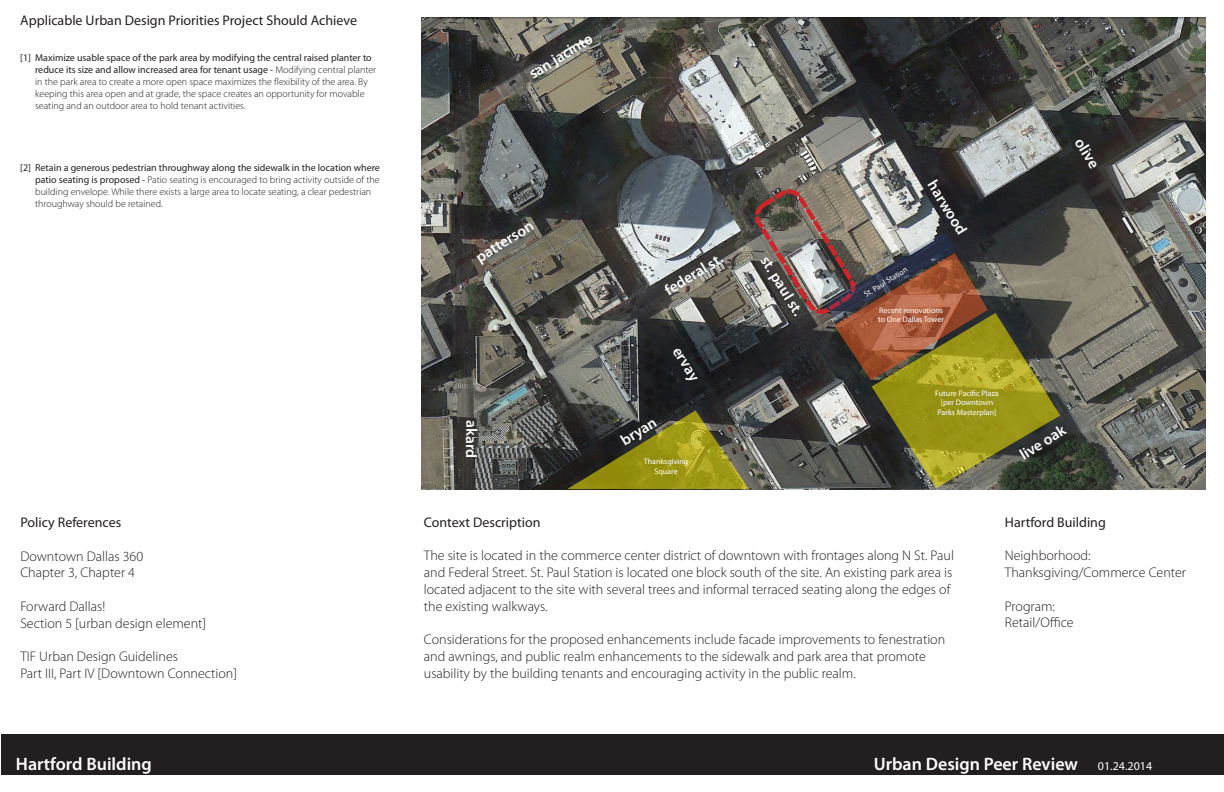
<style>
.page{position:relative;width:1224px;height:792px;background:#fff}
.page>*{position:absolute;margin:0;border:0;box-sizing:border-box;transform-origin:0 0}
.t1{font:600 18px "Myriad Pro";color:#fff}
.t2{font:600 15.4px "Myriad Pro";color:#fff}
.t3{font:300 14px/16.8px "Myriad Pro";color:#231f20}
.t4{font:14px "Myriad Pro";color:#231f20}
.t5{font:12px "Myriad Pro";color:#fff}
.t6{font:300 10px/12px "Myriad Pro";color:#231f20}
.t7{font:8px/9.6px "Myriad Pro";color:#fff;text-align:center}
.s1{font-weight:400}
</style>
<div class="page">
<img style="left:422px;top:17px;width:784px;height:472px">
<div style="left:1px;top:734px;width:1223px;height:40px;background:#231f20"></div>
<img style="left:567px;top:182px;width:493px;height:307px">
<p class="t4" style="left:20px;top:12px;width:338px">Applicable Urban Design Priorities Project Should Achieve</p>
<p class="t6" style="left:35px;top:52px;width:343px;text-indent:-15px"><span class="s1">[1] Maximize usable space of the park area by modifying the central raised planter to reduce its size and allow increased area for tenant usage -</span> Modifying central planter in the park area to create a more open space maximizes the flexibility of the area. By keeping this area open and at grade, the space creates an opportunity for movable seating and an outdoor area to hold tenant activities.</p>
<p class="t6" style="left:35px;top:162px;width:346px;text-indent:-15px"><span class="s1">[2] Retain a generous pedestrian throughway along the sidewalk in the location where patio seating is proposed -</span> Patio seating is encouraged to bring activity outside of the building envelope. While there exists a large area to locate seating, a clear pedestrian throughway should be retained.</p>
<p class="t2" style="left:525px;top:67px;width:73px;rotate:-32deg">san jacinto</p>
<p class="t2" style="left:472px;top:250px;width:66px;rotate:-32deg">patterson</p>
<p class="t2" style="left:481px;top:420px;width:40px;rotate:90deg">akard</p>
<p class="t2" style="left:661px;top:283px;width:67px;rotate:-32deg">federal st.</p>
<p class="t2" style="left:617px;top:433px;width:41px;rotate:-32deg">bryan</p>
<p class="t2" style="left:685px;top:343px;width:38px;rotate:58deg">ervay</p>
<p class="t7" style="left:644px;top:456px;width:46px">Thanksgiving<br>Square</p>
<p class="t2" style="left:773px;top:252px;width:68px;rotate:58deg">st. paul st.</p>
<p class="t7" style="left:862px;top:291px;width:51px;rotate:-32deg">St. Paul Station</p>
<p class="t2" style="left:940px;top:177px;width:62px;rotate:58deg">harwood</p>
<p class="t7" style="left:878px;top:305px;width:67px;text-align:left">Recent renovations to One Dallas Tower</p>
<p class="t2" style="left:1087px;top:134px;width:34px;rotate:58deg">olive</p>
<p class="t7" style="left:935px;top:388px;width:65px">Future Pacific Plaza</p>
<p class="t7" style="left:938px;top:398px;width:60px">[per Downtown<br>Parks Masterplan]</p>
<p class="t2" style="left:1016px;top:447px;width:53px;rotate:-32deg">live oak</p>
<p class="t4" style="left:20px;top:513px;width:102px">Policy References</p>
<p class="t4" style="left:424px;top:513px;width:118px">Context Description</p>
<p class="t3" style="left:424px;top:547px;width:532px">The site is located in the commerce center district of downtown with frontages along N St. Paul and Federal Street. St. Paul Station is located one block south of the site. An existing park area is located adjacent to the site with several trees and informal terraced seating along the edges of the existing walkways.</p>
<p class="t3" style="left:424px;top:631px;width:523px">Considerations for the proposed enhancements include facade improvements to fenestration and awnings, and public realm enhancements to the sidewalk and park area that promote usability by the building tenants and encouraging activity in the public realm.</p>
<p class="t3" style="left:20px;top:548px;width:124px">Downtown Dallas 360</p>
<p class="t3" style="left:20px;top:564px;width:116px">Chapter 3, Chapter 4</p>
<p class="t3" style="left:20px;top:598px;width:86px">Forward Dallas!</p>
<p class="t3" style="left:20px;top:615px;width:187px">Section 5 [urban design element]</p>
<p class="t3" style="left:20px;top:648px;width:159px">TIF Urban Design Guidelines</p>
<p class="t3" style="left:20px;top:665px;width:218px">Part III, Part IV [Downtown Connection]</p>
<p class="t4" style="left:1005px;top:513px;width:102px">Hartford Building</p>
<p class="t3" style="left:1005px;top:547px;width:87px">Neighborhood:</p>
<p class="t3" style="left:1005px;top:564px;width:183px">Thanksgiving/Commerce Center</p>
<p class="t3" style="left:1005px;top:598px;width:52px">Program:</p>
<p class="t3" style="left:1005px;top:614px;width:70px">Retail/Office</p>
<p class="t1" style="left:16px;top:753px;width:138px">Hartford Building</p>
<p class="t1" style="left:874px;top:753px;width:206px">Urban Design Peer Review</p>
<p class="t5" style="left:1098px;top:759px;width:56px">01.24.2014</p>
</div>
